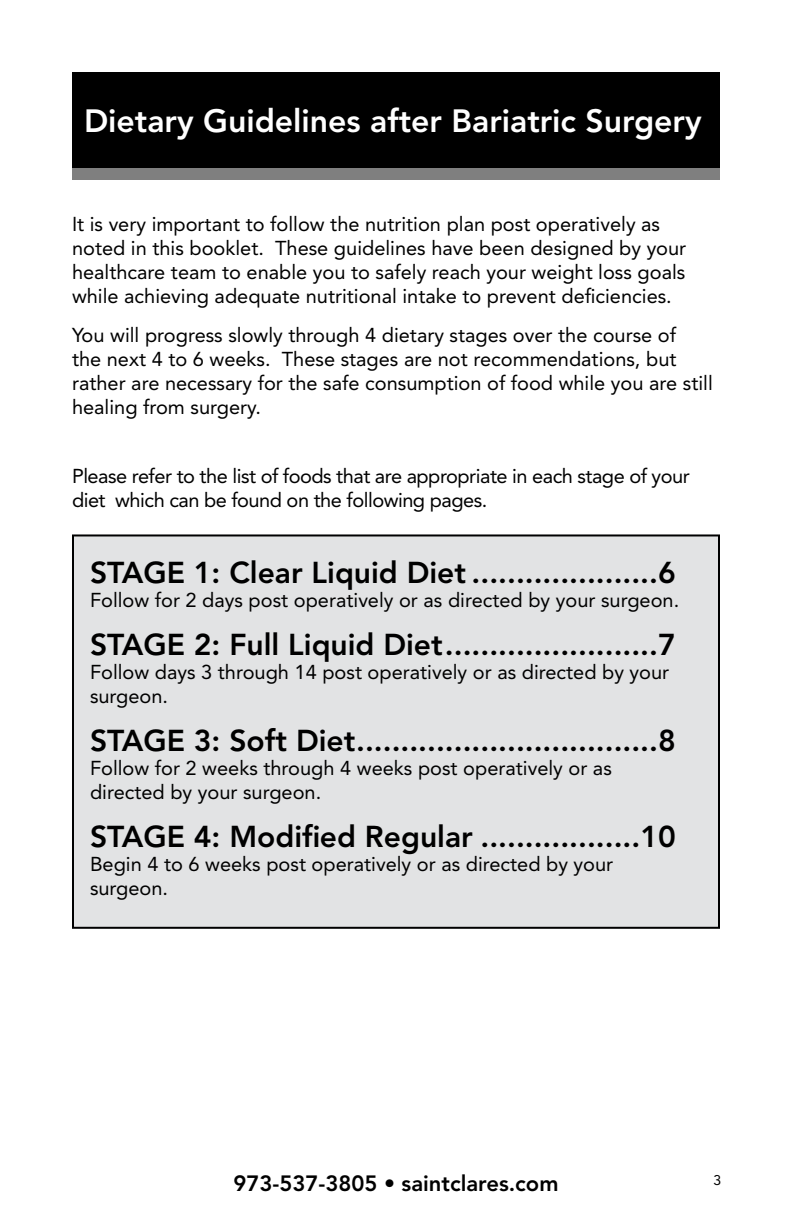
<style>
.page{position:relative;width:792px;height:1224px;background:#fff}
.page>*{position:absolute;margin:0;border:0;box-sizing:border-box;transform-origin:0 0}
.t1{font:800 32px "Avenir LT Std";color:#fff}
.t2{font:800 30px "Avenir LT Std";color:#000}
.t3{font:800 22px "Avenir LT Std";color:#000}
.t4{font:20px/24px "Avenir LT Std";color:#000}
.t5{font:20px/24px "Avenir LT Std";letter-spacing:-.025em;color:#000}
.t6{font:14px "Avenir LT Std";color:#000}
</style>
<div class="page">
<div style="left:73px;top:535px;width:646px;height:393px;background:#e2e3e4"></div>
<div style="left:72px;top:534px;width:648px;height:395px;border:2px solid #000"></div>
<div style="left:72px;top:72px;width:648px;height:108px;background:#000"></div>
<div style="left:72px;top:168px;width:648px;height:12px;background:#7f7f7f"></div>
<h1 class="t1" style="left:84px;top:102px;width:619px">Dietary Guidelines after Bariatric Surgery</h1>
<p class="t4" style="left:72px;top:212px;width:616px">It is very important to follow the nutrition plan post operatively as noted in this booklet. These guidelines have been designed by your healthcare team to enable you to safely reach your weight loss goals while achieving adequate nutritional intake to prevent deficiencies.</p>
<p class="t4" style="left:72px;top:323px;width:642px">You will progress slowly through 4 dietary stages over the course of<br>the next 4 to 6 weeks. These stages are not recommendations, but rather are necessary for the safe consumption of food while you are still healing from surgery.</p>
<p class="t5" style="left:72px;top:464px;width:619px">Please refer to the list of foods that are appropriate in each stage of your diet which can be found on the following pages.</p>
<h2 class="t2" style="left:90px;top:555px;width:587px">STAGE 1: Clear Liquid Diet .....................6</h2>
<p class="t4" style="left:90px;top:589px;width:591px">Follow for 2 days post operatively or as directed by your surgeon.</p>
<h2 class="t2" style="left:90px;top:627px;width:587px">STAGE 2: Full Liquid Diet........................7</h2>
<p class="t4" style="left:90px;top:661px;width:581px">Follow days 3 through 14 post operatively or as directed by your surgeon.</p>
<h2 class="t2" style="left:90px;top:723px;width:587px">STAGE 3: Soft Diet..................................8</h2>
<p class="t4" style="left:90px;top:757px;width:523px">Follow for 2 weeks through 4 weeks post operatively or as directed by your surgeon.</p>
<h2 class="t2" style="left:90px;top:819px;width:587px">STAGE 4: Modified Regular ..................10</h2>
<p class="t4" style="left:90px;top:853px;width:525px">Begin 4 to 6 weeks post operatively or as directed by your surgeon.</p>
<p class="t3" style="left:234px;top:1170px;width:326px">973-537-3805 • saintclares.com</p>
<p class="t6" style="left:713px;top:1172px;width:9px">3</p>
</div>
